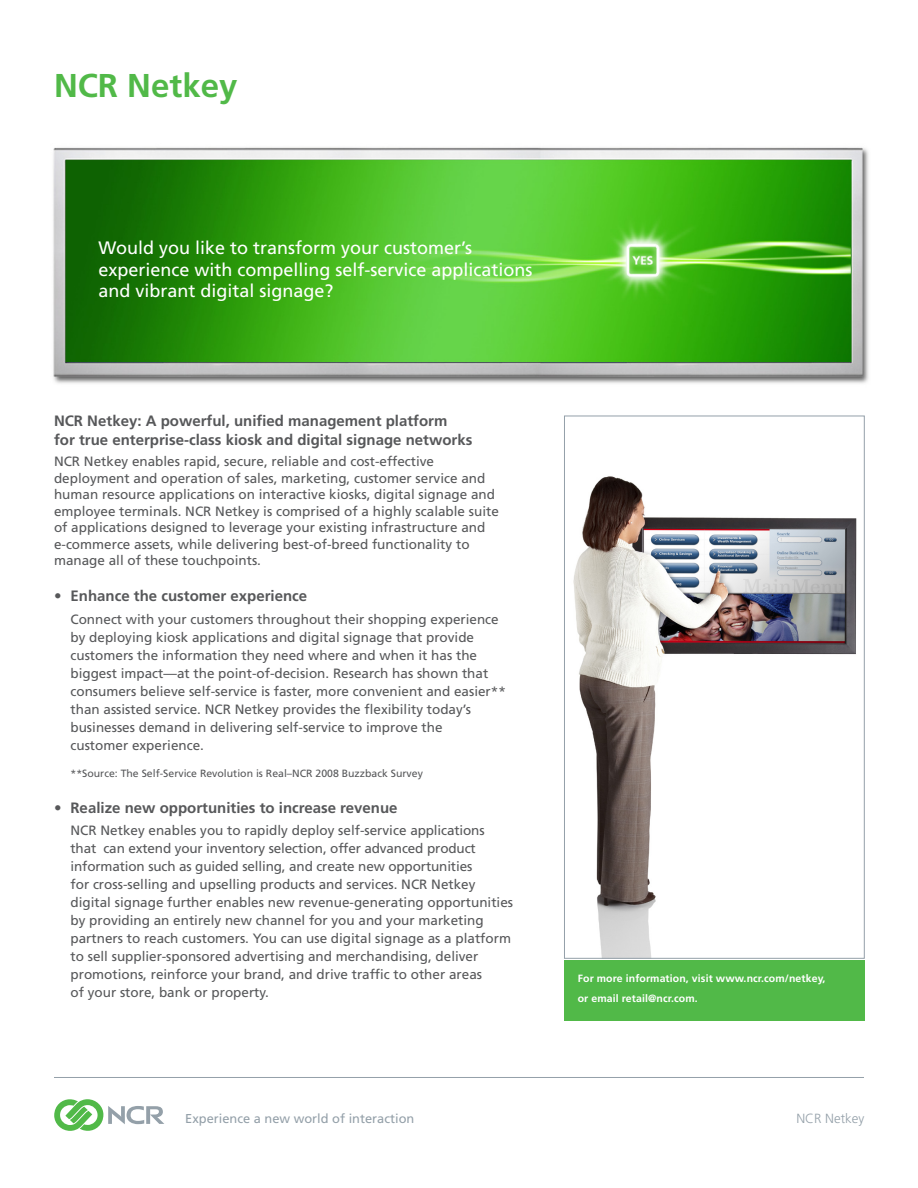
<style>
.page{position:relative;width:918px;height:1188px;background:#fff}
.page>*{position:absolute;margin:0;border:0;box-sizing:border-box;transform-origin:0 0}
.Front_Product_Name{font:700 33px "Frutiger LT Std";color:#51b948}
.Front_Headline_Quest{font:18px/21.6px "Frutiger LT Std";color:#fff}
.Front_Body_Subhead{font:700 15px/19.5px "Frutiger LT Std";color:#57585a}
.Front_Bullet_Head{font:700 15px "Frutiger LT Std";color:#57585a}
.Front_Bullet_Text{font:13.5px/18px "Frutiger LT Std";color:#57585a}
.Front_Body_Text{font:13.5px/16.5px "Frutiger LT Std";color:#57585a}
.Footer_Product_Name{font:300 13.35px "Frutiger LT Std";color:#94a0a9}
.Front_Footer_Tagline{font:12.9px "Frutiger LT Std";color:#94a0a9}
.Front_Call_to_Action{font:700 10.5px/19.5px "Frutiger LT Std";letter-spacing:.01em;color:#fff}
.Front_Bullet_Text-2{font:10.5px "Frutiger LT Std";color:#57585a}
</style>
<div class="page">
<svg style="left:54px;top:1099px;width:110px;height:32px"></svg>
<hr style="left:54px;top:1077px;width:810px;height:1px;background:#94a0a9">
<img style="left:573px;top:476px;width:284px;height:480px">
<div style="left:564px;top:416px;width:300px;height:542px;border:1px solid #94a0a9"></div>
<div style="left:564px;top:961px;width:300px;height:60px;background:#51b948"></div>
<img style="left:53px;top:147px;width:816px;height:237px">
<p class="Front_Product_Name" style="left:54px;top:66px;width:185px">NCR Netkey</p>
<p class="Front_Headline_Quest" style="left:99px;top:237px;width:436px">Would you like to transform your customer’s experience with compelling self-service applications and vibrant digital signage?</p>
<p class="Front_Body_Subhead" style="left:54px;top:411px;width:420px">NCR Netkey: A powerful, unified management platform<br>for true enterprise-class kiosk and digital signage networks</p>
<p class="Front_Body_Text" style="left:54px;top:453px;width:446px">NCR Netkey enables rapid, secure, reliable and cost-effective deployment and operation of sales, marketing, customer service and human resource applications on interactive kiosks, digital signage and employee terminals. NCR Netkey is comprised of a highly scalable suite of applications designed to leverage your existing infrastructure and e-commerce assets, while delivering best-of-breed functionality to manage all of these touchpoints.</p>
<p class="Front_Bullet_Head" style="left:54px;top:587px;width:255px">• Enhance the customer experience</p>
<p class="Front_Bullet_Text" style="left:70px;top:610px;width:437px">Connect with your customers throughout their shopping experience by deploying kiosk applications and digital signage that provide customers the information they need where and when it has the biggest impact—at the point-of-decision. Research has shown that consumers believe self-service is faster, more convenient and easier** than assisted service. NCR Netkey provides the flexibility today’s businesses demand in delivering self-service to improve the<br>customer experience.</p>
<p class="Front_Bullet_Text-2" style="left:70px;top:767px;width:354px">**Source: The Self-Service Revolution is Real–NCR 2008 Buzzback Survey</p>
<p class="Front_Bullet_Head" style="left:54px;top:799px;width:345px">• Realize new opportunities to increase revenue</p>
<p class="Front_Bullet_Text" style="left:70px;top:822px;width:444px">NCR Netkey enables you to rapidly deploy self-service applications that can extend your inventory selection, offer advanced product information such as guided selling, and create new opportunities<br>for cross-selling and upselling products and services. NCR Netkey digital signage further enables new revenue-generating opportunities by providing an entirely new channel for you and your marketing partners to reach customers. You can use digital signage as a platform to sell supplier-sponsored advertising and merchandising, deliver promotions, reinforce your brand, and drive traffic to other areas<br>of your store, bank or property.</p>
<p class="Front_Footer_Tagline" style="left:185px;top:1111px;width:231px">Experience a new world of interaction</p>
<p class="Front_Call_to_Action" style="left:578px;top:969px;width:249px">For more information, visit www.ncr.com/netkey, or email retail@ncr.com.</p>
<p class="Footer_Product_Name" style="left:796px;top:1111px;width:69px">NCR Netkey</p>
</div>
